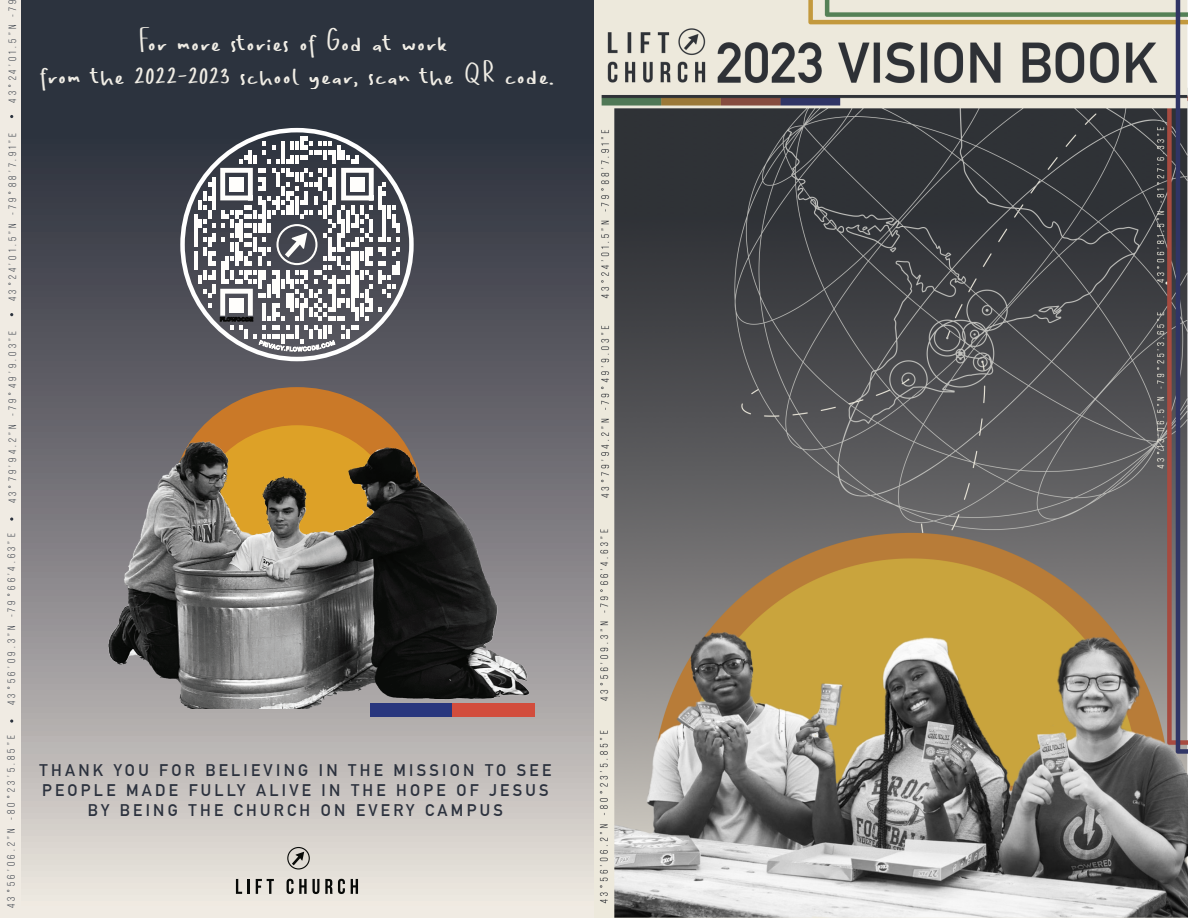
<style>
.page{position:relative;width:1188px;height:918px;background:#fff}
.page>*{position:absolute;margin:0;border:0;box-sizing:border-box;transform-origin:0 0}
.t1{font:45px/33px "Cosmos Logic Demo Version";color:#f0ede5;text-align:center}
.t2{font:700 16.5px/19.8px "DIN Alternate";letter-spacing:.2em;color:#2c323e;text-align:center}
.t3{font:10.65px "Bebas Neue Pro";letter-spacing:.3em;color:#2c333e}
</style>
<div class="page">
<img style="left:593px;top:0;width:594px;height:918px">
<svg style="left:21px;top:0;width:572px;height:918px;background:#77777c"></svg>
<div style="left:1px;top:0;width:20px;height:918px;background:#f0ebe3"></div>
<svg style="left:180px;top:128px;width:234px;height:234px"></svg>
<svg style="left:194px;top:136px;width:206px;height:226px"></svg>
<div style="left:172px;top:387px;width:250px;height:230px;background:#ca7928;border-radius:50%"></div>
<div style="left:198px;top:425px;width:198px;height:182px;background:#dda127;border-radius:50%"></div>
<img style="left:89px;top:437px;width:456px;height:272px">
<div style="left:370px;top:704px;width:82px;height:13px;background:#29377e"></div>
<div style="left:452px;top:704px;width:83px;height:13px;background:#d24d3d"></div>
<svg style="left:236px;top:879px;width:6px;height:15px"></svg>
<hr style="left:247px;top:879px;width:3px;height:15px;background:#080a08">
<svg style="left:256px;top:879px;width:18px;height:15px"></svg>
<svg style="left:287px;top:879px;width:32px;height:15px"></svg>
<svg style="left:325px;top:879px;width:20px;height:15px"></svg>
<svg style="left:351px;top:879px;width:7px;height:15px"></svg>
<svg style="left:287px;top:847px;width:23px;height:23px"></svg>
<svg style="left:10px;top:719px;width:3px;height:4px"></svg>
<svg style="left:10px;top:517px;width:3px;height:4px"></svg>
<p class="t3" style="left:7px;top:103px;width:104px;rotate:-90deg">43°24’01.5”N -79</p>
<p class="t3" style="left:7px;top:301px;width:170px;rotate:-90deg">43°24’01.5”N -79°88’7.91”E</p>
<p class="t3" style="left:7px;top:503px;width:174px;rotate:-90deg">43°79’94.2”N -79°49’9.03”E</p>
<p class="t3" style="left:6px;top:705px;width:173px;rotate:-90deg">43°56’09.3”N -79°66’4.63”E</p>
<p class="t3" style="left:5px;top:908px;width:174px;rotate:-90deg">43°56’06.2”N -80°23’5.85”E</p>
<h1 class="t1" style="left:39px;top:19px;width:516px">For more stories of God at work<br>from the 2022-2023 school year, scan the QR code.</h1>
<h2 class="t2" style="left:40px;top:760px;width:513px">THANK YOU FOR BELIEVING IN THE MISSION TO SEE<br>PEOPLE MADE FULLY ALIVE IN THE HOPE OF JESUS<br>BY BEING THE CHURCH ON EVERY CAMPUS</h2>
</div>
